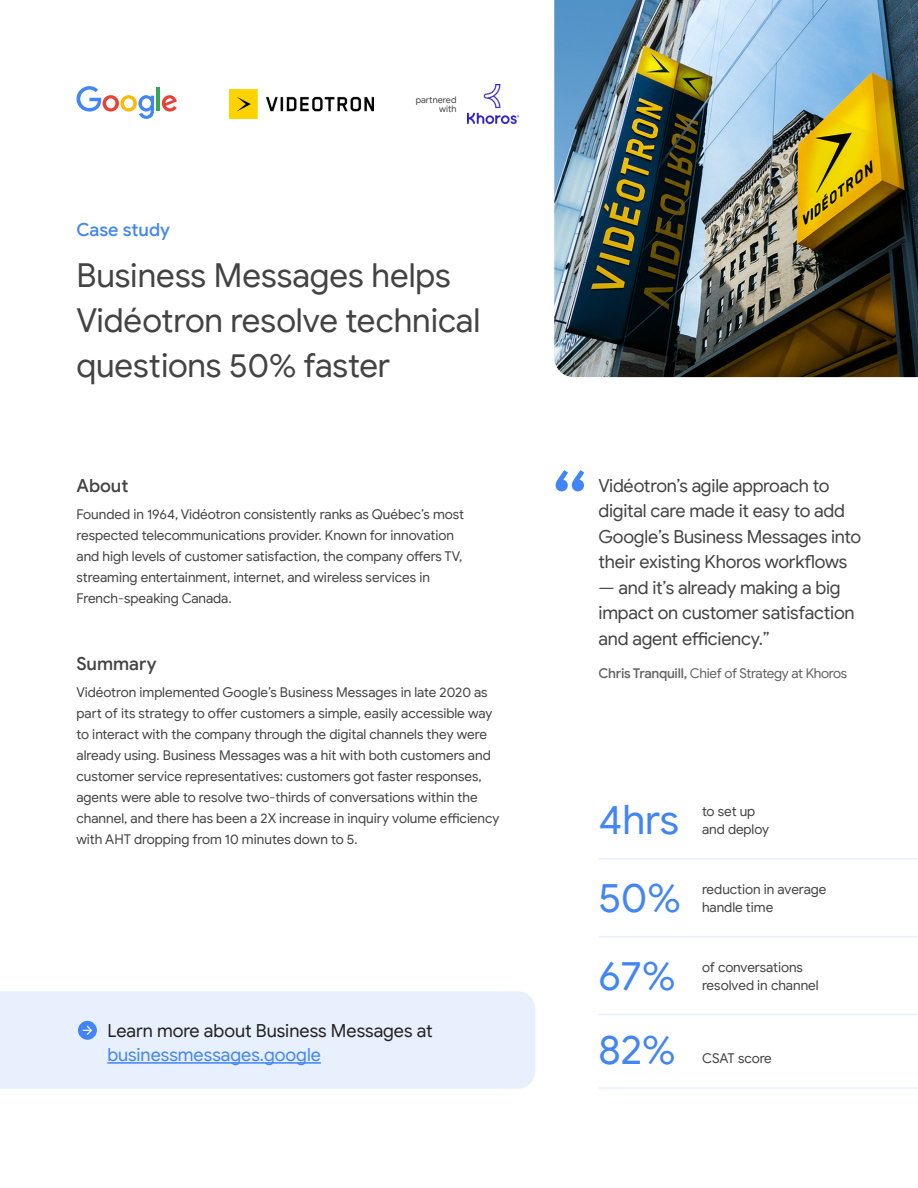
<style>
.page{position:relative;width:918px;height:1188px;background:#fff}
.page>*{position:absolute;margin:0;border:0;box-sizing:border-box;transform-origin:0 0}
.t1{font:96px "Google Sans";color:#4285f4}
.t2{font:40.5px/73.7px "Google Sans";color:#4285f4}
.t3{font:33px/45px "Google Sans";color:#434343}
.t4{font:18px/25.5px "Google Sans";letter-spacing:-.015em;color:#434343}
.t5{font:18px "Google Sans";color:#212121}
.t6{font:18px "Google Sans";color:#4285f4}
.t7{font:500 18px "Google Sans";color:#434343}
.t8{font:500 18px "Google Sans";letter-spacing:-.005em;color:#4285f4}
.t9{font:13.5px/21px "Google Sans";color:#434343}
.t10{font:13.5px "Google Sans";letter-spacing:-.03em;color:#616261}
.t11{font:9px/9px "Google Sans";color:#434343;text-align:right}
.s1{font-weight:500}
</style>
<div class="page">
<hr style="left:598px;top:936px;width:320px;height:1px;background:#e8f0fe">
<hr style="left:598px;top:858px;width:320px;height:2px;background:#e8f0fe">
<div style="left:0;top:991px;width:536px;height:98px;background:#e8f0fe"></div>
<hr style="left:107px;top:1062px;width:214px;height:2px;background:#4285f4">
<div style="left:78px;top:1021px;width:19px;height:19px;background:#4285f4;border-radius:50%"></div>
<svg style="left:83px;top:1026px;width:9px;height:9px"></svg>
<img style="left:554px;top:0;width:364px;height:377px">
<hr style="left:598px;top:1014px;width:320px;height:1px;background:#e8f0fe">
<hr style="left:598px;top:1087px;width:320px;height:2px;background:#e8f0fe">
<img style="left:230px;top:90px;width:143px;height:28px">
<img style="left:468px;top:84px;width:51px;height:41px">
<svg style="left:77px;top:86px;width:77px;height:33px"></svg>
<hr style="left:157px;top:87px;width:3px;height:24px;background:#34a853">
<svg style="left:162px;top:95px;width:15px;height:17px"></svg>
<p class="t11" style="left:416px;top:96px;width:42px">partnered with</p>
<h3 class="t8" style="left:76px;top:219px;width:95px">Case study</h3>
<h3 class="t3" style="left:76px;top:253px;width:405px">Business Messages helps<br>Vidéotron resolve technical questions 50% faster</h3>
<h3 class="t7" style="left:76px;top:474px;width:54px">About</h3>
<p class="t9" style="left:76px;top:503px;width:389px">Founded in 1964, Vidéotron consistently ranks as Québec’s most respected telecommunications provider. Known for innovation and high levels of customer satisfaction, the company offers TV, streaming entertainment, internet, and wireless services in French-speaking Canada.</p>
<h3 class="t7" style="left:76px;top:653px;width:82px">Summary</h3>
<p class="t9" style="left:76px;top:682px;width:425px">Vidéotron implemented Google’s Business Messages in late 2020 as part of its strategy to offer customers a simple, easily accessible way to interact with the company through the digital channels they were already using. Business Messages was a hit with both customers and customer service representatives: customers got faster responses, agents were able to resolve two-thirds of conversations within the channel, and there has been a 2X increase in inquiry volume efficiency with AHT dropping from 10 minutes down to 5.</p>
<h3 class="t5" style="left:107px;top:1019px;width:327px">Learn more about Business Messages at</h3>
<h3 class="t6" style="left:107px;top:1044px;width:215px">businessmessages.google</h3>
<h1 class="t1" style="left:551px;top:448px;width:39px">“</h1>
<h3 class="t4" style="left:598px;top:473px;width:264px">Vidéotron’s agile approach to digital care made it easy to add<br>Google’s Business Messages into their existing Khoros workflows</h3>
<h3 class="t4" style="left:598px;top:575px;width:257px">— and it’s already making a big impact on customer satisfaction and agent efficiency.”</h3>
<p class="t10" style="left:598px;top:665px;width:250px"><span class="s1">Chris Tranquill,</span> Chief of Strategy at Khoros</p>
<h2 class="t2" style="left:598px;top:783px;width:82px">4hrs</h2>
<p class="t9" style="left:702px;top:802px;width:69px;line-height:18px">to set up and deploy</p>
<h2 class="t2" style="left:598px;top:860px;width:84px">50%</h2>
<p class="t9" style="left:702px;top:880px;width:126px;line-height:18px">reduction in average handle time</p>
<h2 class="t2" style="left:598px;top:939px;width:79px">67%<br>82%</h2>
<p class="t9" style="left:702px;top:958px;width:118px;line-height:18px">of conversations resolved in channel</p>
<p class="t9" style="left:702px;top:1048px;width:71px">CSAT score</p>
</div>
